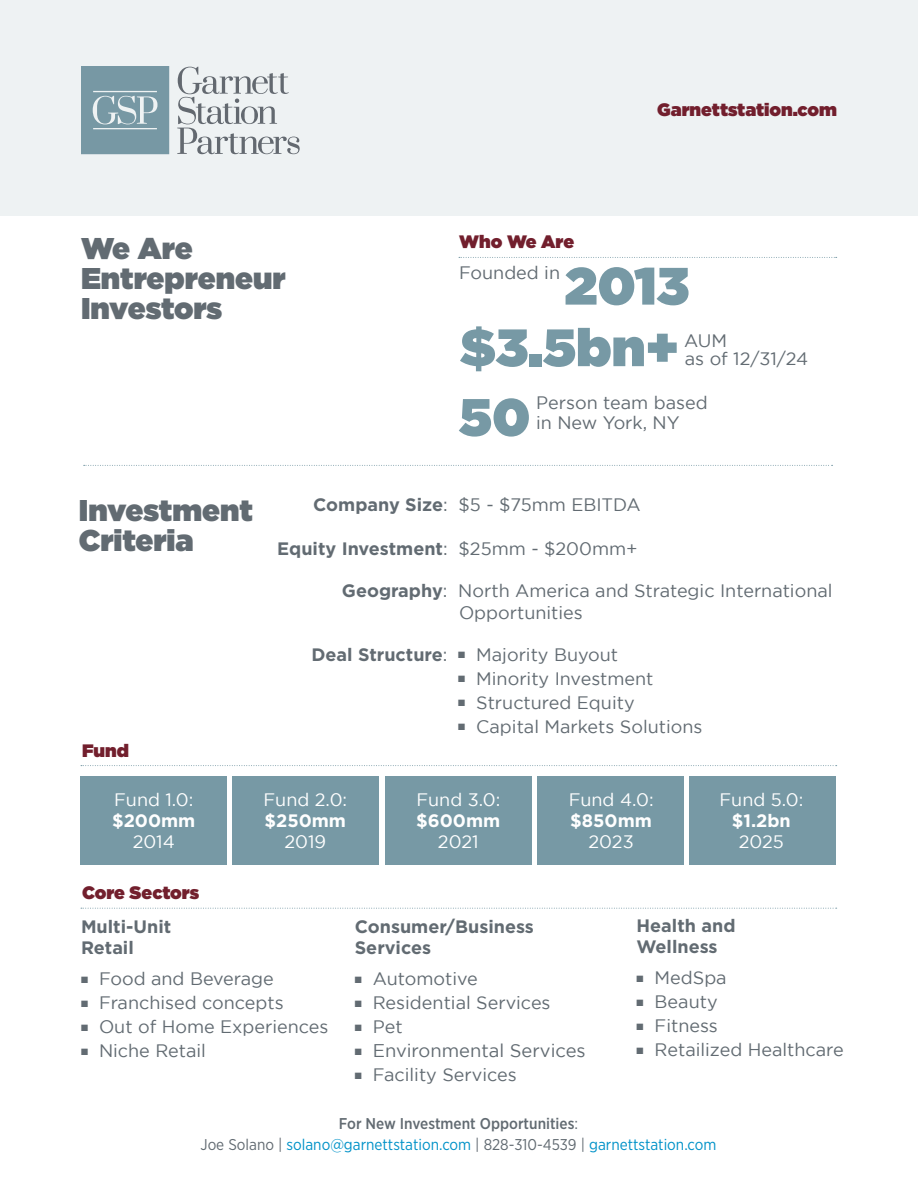
<style>
.page{position:relative;width:918px;height:1188px;background:#fff}
.page>*{position:absolute;margin:0;border:0;box-sizing:border-box;transform-origin:0 0}
.t1{font:900 52.5px "Gotham";color:#7799a5}
.t2{font:900 30px/30px "Gotham";color:#626b72}
.t3{font:18.3px "Gotham";color:#626b72}
.t4{font:18px/21.6px "Gotham";color:#626b72}
.t5{font:700 18px/21px "Gotham";color:#626b72}
.t6{font:18px/21px "Gotham";color:#fff}
.t7{font:900 18px "Gotham";color:#721f2d}
.t8{font:700 18px "Gotham";color:#fff}
.t9{font:15.6px/21px "Gotham Narrow";color:#0092c8;text-align:center}
.s1{font-weight:700}
.s2{font-weight:400}
.s3{font-weight:500;color:#626b72}
.s4{color:#626b72}
</style>
<div class="page">
<div style="left:0;top:0;width:918px;height:216px;background:#eef2f3"></div>
<svg style="left:81px;top:765px;width:756px;height:1px"></svg>
<svg style="left:459px;top:257px;width:378px;height:1px"></svg>
<svg style="left:84px;top:465px;width:749px;height:1px"></svg>
<svg style="left:81px;top:908px;width:756px;height:1px"></svg>
<svg style="left:177px;top:67px;width:123px;height:87px"></svg>
<svg style="left:81px;top:66px;width:88px;height:88px;background:#819faa"></svg>
<div style="left:80px;top:776px;width:147px;height:88px;background:#7799a5"></div>
<div style="left:385px;top:776px;width:147px;height:88px;background:#7799a5"></div>
<div style="left:233px;top:776px;width:146px;height:88px;background:#7799a5"></div>
<div style="left:538px;top:776px;width:146px;height:88px;background:#7799a5"></div>
<div style="left:689px;top:776px;width:146px;height:88px;background:#7799a5"></div>
<p class="t2" style="left:81px;top:233px;width:206px">We Are<br>Entrepreneur<br>Investors</p>
<p class="t7" style="left:459px;top:229px;width:116px">Who We Are</p>
<p class="t7" style="left:657px;top:97px;width:181px">Garnettstation.com</p>
<p class="t4" style="left:459px;top:262px;width:103px">Founded in</p>
<p class="t1" style="left:565px;top:248px;width:126px">2013</p>
<p class="t1" style="left:460px;top:310px;width:221px">$3.5bn+</p>
<p class="t4" style="left:684px;top:329px;width:45px">AUM</p>
<p class="t4" style="left:685px;top:347px;width:125px">as of 12/31/24</p>
<p class="t1" style="left:459px;top:380px;width:73px">50</p>
<p class="t4" style="left:536px;top:393px;width:173px;line-height:19.5px">Person team based in New York, NY</p>
<p class="t2" style="left:79px;top:495px;width:175px">Investment<br>Criteria</p>
<p class="t7" style="left:82px;top:738px;width:48px">Fund</p>
<p class="t4" style="left:313px;top:494px;width:329px"><span class="s1">Company Size</span>: $5 - $75mm EBITDA</p>
<p class="t5" style="left:277px;top:538px;width:362px">Equity Investment<span class="s2">: $25mm - $200mm+</span></p>
<p class="t4" style="left:459px;top:579px;width:375px;text-indent:-117px"><span class="s1">Geography</span>: North America and Strategic International<br>Opportunities</p>
<p class="t4" style="left:311px;top:643px;width:308px"><span class="s1">Deal Structure</span>: ■ Majority Buyout</p>
<p class="t4" style="left:458px;top:667px;width:197px">■ Minority Investment</p>
<p class="t4" style="left:458px;top:691px;width:178px">■ Structured Equity</p>
<p class="t4" style="left:458px;top:715px;width:246px">■ Capital Markets Solutions</p>
<p class="t6" style="left:114px;top:789px;width:81px">Fund 1.0:</p>
<p class="t8" style="left:112px;top:810px;width:85px">$200mm</p>
<p class="t6" style="left:133px;top:831px;width:44px">2014</p>
<p class="t6" style="left:264px;top:789px;width:85px">Fund 2.0:</p>
<p class="t8" style="left:265px;top:810px;width:83px">$250mm</p>
<p class="t6" style="left:284px;top:831px;width:43px">2019</p>
<p class="t6" style="left:416px;top:789px;width:85px">Fund 3.0:</p>
<p class="t8" style="left:416px;top:810px;width:86px">$600mm</p>
<p class="t6" style="left:438px;top:831px;width:42px">2021</p>
<p class="t6" style="left:569px;top:789px;width:86px">Fund 4.0: <span class="s1">$850mm</span></p>
<p class="t6" style="left:588px;top:831px;width:47px">2023</p>
<p class="t6" style="left:719px;top:789px;width:85px;text-align:center">Fund 5.0: <span class="s1">$1.2bn</span></p>
<p class="t6" style="left:739px;top:831px;width:47px">2025</p>
<p class="t7" style="left:82px;top:880px;width:119px">Core Sectors</p>
<p class="t5" style="left:81px;top:915px;width:92px">Multi-Unit<br>Retail</p>
<p class="t4" style="left:81px;top:968px;width:194px">■ Food and Beverage</p>
<p class="t4" style="left:81px;top:992px;width:204px">■ Franchised concepts</p>
<p class="t4" style="left:81px;top:1016px;width:249px">■ Out of Home Experiences</p>
<p class="t4" style="left:81px;top:1040px;width:127px">■ Niche Retail</p>
<p class="t5" style="left:355px;top:915px;width:181px">Consumer/Business<br>Services</p>
<p class="t4" style="left:355px;top:968px;width:125px">■ Automotive</p>
<p class="t4" style="left:355px;top:992px;width:197px">■ Residential Services</p>
<p class="t4" style="left:355px;top:1016px;width:49px">■ Pet</p>
<p class="t3" style="left:355px;top:1041px;width:232px">■ Environmental Services</p>
<p class="t4" style="left:355px;top:1064px;width:163px">■ Facility Services</p>
<p class="t5" style="left:637px;top:914px;width:100px">Health and<br>Wellness</p>
<p class="t4" style="left:637px;top:967px;width:92px">■ MedSpa</p>
<p class="t4" style="left:637px;top:991px;width:83px">■ Beauty</p>
<p class="t4" style="left:637px;top:1015px;width:83px">■ Fitness</p>
<p class="t4" style="left:637px;top:1039px;width:209px">■ Retailized Healthcare</p>
<p class="t9" style="left:200px;top:1113px;width:517px"><span class="s3">For New Investment Opportunities</span><span class="s4">:<br>Joe Solano |</span> solano@garnettstation.com <span class="s4">| 828-310-4539 |</span> garnettstation.com</p>
</div>
